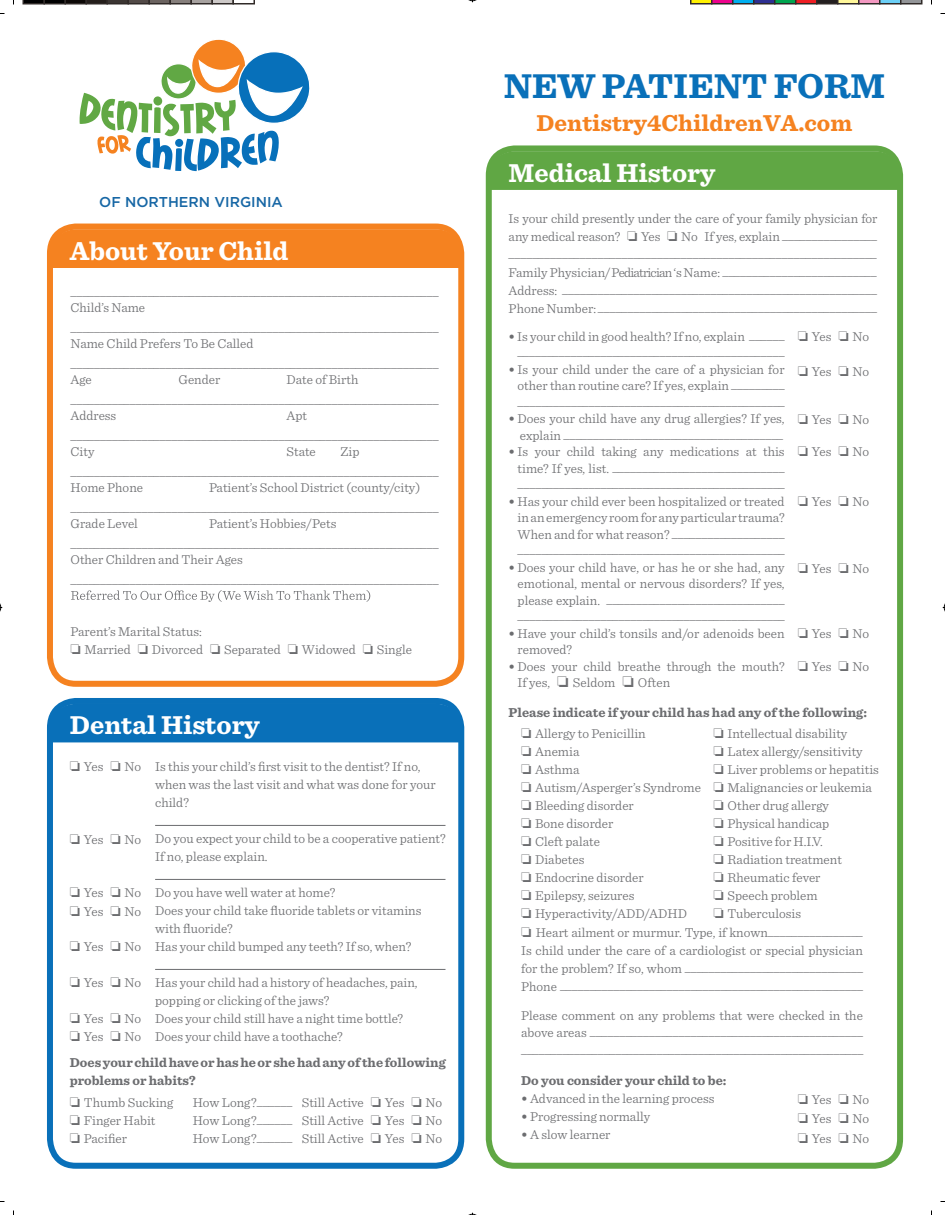
<style>
.page{position:relative;width:945px;height:1215px;background:#fff}
.page>*{position:absolute;margin:0;border:0;box-sizing:border-box;transform-origin:0 0}
.t1{font:700 36px "Sentinel";color:#0970b9}
.t2{font:700 27px "Sentinel";color:#fff}
.t3{font:700 24px "Sentinel";color:#f58220}
.t4{font:500 14.25px "Gotham";color:#1767a5}
.t5{font:300 13.5px/18px "Sentinel";color:#6c6d70}
.t6{font:700 13.5px/18px "Sentinel";color:#6c6d70}
.s1{font-weight:700}
</style>
<div class="page">
<div style="left:493px;top:152px;width:403px;height:38px;background:#60a744"></div>
<div style="left:51px;top:231px;width:409px;height:37px;background:#f58220"></div>
<div style="left:54px;top:705px;width:403px;height:37px;background:#0970b9"></div>
<hr style="left:155px;top:825px;width:291px;height:1px;background:#6c6d70">
<hr style="left:155px;top:879px;width:291px;height:1px;background:#6c6d70">
<hr style="left:155px;top:969px;width:291px;height:1px;background:#6c6d70">
<div style="left:47px;top:224px;width:417px;height:463px;border:6px solid #f58220;border-radius:26px"></div>
<div style="left:47px;top:698px;width:417px;height:471px;border:6px solid #0970b9;border-radius:26px"></div>
<div style="left:486px;top:145px;width:417px;height:1024px;border:6px solid #60a744;border-radius:26px"></div>
<svg style="left:71px;top:590px;width:299px;height:12px"></svg>
<svg style="left:468px;top:0;width:9px;height:2px"></svg>
<svg style="left:468px;top:1213px;width:9px;height:2px"></svg>
<svg style="left:0;top:603px;width:2px;height:9px"></svg>
<svg style="left:943px;top:603px;width:2px;height:9px"></svg>
<svg style="left:22px;top:0;width:233px;height:4px"></svg>
<svg style="left:690px;top:0;width:232px;height:4px"></svg>
<svg style="left:79px;top:39px;width:231px;height:133px"></svg>
<div style="left:153px;top:96px;width:9px;height:10px;background:#61a844;border-radius:50%"></div>
<p class="t4" style="left:99px;top:194px;width:185px">OF NORTHERN VIRGINIA</p>
<p class="t2" style="left:70px;top:229px;width:220px">About Your Child</p>
<p class="t5" style="left:71px;top:284px;width:370px;line-height:15px">______________________________________________________________<br>Child’s Name</p>
<p class="t5" style="left:71px;top:320px;width:370px;line-height:15px">______________________________________________________________<br>Name Child Prefers To Be Called</p>
<p class="t5" style="left:71px;top:356px;width:370px;line-height:15px">______________________________________________________________<br>Age</p>
<p class="t5" style="left:71px;top:368px;width:370px;line-height:21px;text-indent:216px">Date of Birth ______________________________________________________________</p>
<p class="t5" style="left:71px;top:405px;width:47px">Address</p>
<p class="t5" style="left:179px;top:369px;width:43px">Gender</p>
<p class="t5" style="left:71px;top:404px;width:370px;line-height:21px;text-indent:216px">Apt ______________________________________________________________</p>
<p class="t5" style="left:71px;top:441px;width:25px">City</p>
<p class="t5" style="left:287px;top:441px;width:31px">State</p>
<p class="t5" style="left:71px;top:440px;width:370px;line-height:21px;text-indent:270px">Zip ______________________________________________________________</p>
<p class="t5" style="left:71px;top:477px;width:74px">Home Phone</p>
<p class="t5" style="left:71px;top:476px;width:370px;line-height:21px;text-indent:139px">Patient’s School District (county/city) ______________________________________________________________</p>
<p class="t5" style="left:71px;top:513px;width:69px">Grade Level</p>
<p class="t5" style="left:71px;top:512px;width:370px;line-height:21px;text-indent:139px">Patient’s Hobbies/Pets ______________________________________________________________</p>
<p class="t5" style="left:71px;top:548px;width:370px;line-height:21px">Other Children and Their Ages ______________________________________________________________</p>
<p class="t5" style="left:70px;top:621px;width:343px">Parent’s Marital Status:<br>❏ Married ❏ Divorced ❏ Separated ❏ Widowed ❏ Single</p>
<p class="t2" style="left:70px;top:704px;width:192px">Dental History</p>
<p class="t5" style="left:70px;top:757px;width:73px">❏ Yes ❏ No</p>
<p class="t5" style="left:155px;top:757px;width:282px">Is this your child’s first visit to the dentist? If no, when was the last visit and what was done for your child?</p>
<p class="t5" style="left:155px;top:829px;width:292px">Do you expect your child to be a cooperative patient?<br>If no, please explain.</p>
<p class="t5" style="left:155px;top:883px;width:268px">Do you have well water at home?<br>Does your child take fluoride tablets or vitamins with fluoride?<br>Has your child bumped any teeth? If so, when?</p>
<p class="t5" style="left:155px;top:973px;width:264px">Has your child had a history of headaches, pain, popping or clicking of the jaws?<br>Does your child still have a night time bottle?<br>Does your child have a toothache?</p>
<p class="t5" style="left:70px;top:829px;width:73px">❏ Yes ❏ No</p>
<p class="t5" style="left:70px;top:881px;width:73px;line-height:19.4px">❏ Yes ❏ No ❏ Yes ❏ No</p>
<p class="t5" style="left:70px;top:936px;width:73px">❏ Yes ❏ No</p>
<p class="t5" style="left:70px;top:972px;width:73px">❏ Yes ❏ No</p>
<p class="t5" style="left:70px;top:1009px;width:73px">❏ Yes ❏ No ❏ Yes ❏ No</p>
<p class="t6" style="left:70px;top:1053px;width:378px">Doesyourchildhaveorhasheor shehadanyofthefollowing problems or habits?</p>
<p class="t5" style="left:70px;top:1093px;width:105px">❏ Thumb Sucking</p>
<p class="t5" style="left:193px;top:1093px;width:251px">How Long?______ Still Active ❏ Yes ❏ No</p>
<p class="t5" style="left:70px;top:1111px;width:87px">❏ Finger Habit</p>
<p class="t5" style="left:193px;top:1111px;width:251px">How Long?______ Still Active ❏ Yes ❏ No</p>
<p class="t5" style="left:70px;top:1129px;width:59px">❏ Pacifier</p>
<p class="t5" style="left:193px;top:1129px;width:251px">How Long?______ Still Active ❏ Yes ❏ No</p>
<p class="t1" style="left:504px;top:57px;width:383px">NEW PATIENT FORM</p>
<p class="t3" style="left:537px;top:104px;width:317px">Dentistry4ChildrenVA.com</p>
<p class="t2" style="left:509px;top:151px;width:208px">Medical History</p>
<p class="t5" style="left:509px;top:209px;width:370px;text-align:justify">Is your child presently under the care of your family physician for any medical reason? ❏ Yes ❏ No If yes, explain ________________ ______________________________________________________________ Family Physician/ Pediatrician ‘s Name: __________________________ Address: _____________________________________________________ PhoneNumber: _______________________________________________</p>
<p class="t5" style="left:509px;top:327px;width:278px;line-height:16.5px;text-align:right"><span class="s1">•</span> Is your child in good health? If no, explain ______ _____________________________________________</p>
<p class="t5" style="left:518px;top:360px;width:269px;line-height:16.5px;text-align:justify;text-indent:-9px"><span class="s1">•</span> Is your child under the care of a physician for other than routine care? If yes, explain _________ _____________________________________________</p>
<p class="t5" style="left:509px;top:409px;width:278px;line-height:16.5px;text-align:right"><span class="s1">•</span> Does your child have any drug allergies? If yes, explain _____________________________________</p>
<p class="t5" style="left:518px;top:442px;width:269px;line-height:16.5px;text-align:justify;text-indent:-9px"><span class="s1">•</span> Is your child taking any medications at this time? If yes, list. _____________________________ _____________________________________________</p>
<p class="t5" style="left:518px;top:492px;width:269px;line-height:16.5px;text-align:justify;text-indent:-9px"><span class="s1">•</span> Has your child ever been hospitalized or treated inanemergency roomforanyparticulartrauma?<br>When and for what reason? ___________________ _____________________________________________</p>
<p class="t5" style="left:518px;top:558px;width:269px;line-height:16.5px;text-align:justify;text-indent:-9px"><span class="s1">•</span> Does your child have, or has he or she had, any emotional, mental or nervous disorders? If yes, please explain. ______________________________ _____________________________________________</p>
<p class="t5" style="left:518px;top:624px;width:269px;line-height:16.5px;text-indent:-9px"><span class="s1">•</span> Have your child’s tonsils and/or adenoids been removed?</p>
<p class="t5" style="left:518px;top:657px;width:269px;line-height:16.5px;text-indent:-9px"><span class="s1">•</span> Does your child breathe through the mouth?<br>If yes, ❏ Seldom ❏ Often</p>
<p class="t5" style="left:798px;top:327px;width:73px">❏ Yes ❏ No</p>
<p class="t5" style="left:798px;top:361px;width:73px">❏ Yes ❏ No</p>
<p class="t5" style="left:798px;top:410px;width:73px">❏ Yes ❏ No</p>
<p class="t5" style="left:798px;top:441px;width:73px">❏ Yes ❏ No</p>
<p class="t5" style="left:798px;top:492px;width:73px">❏ Yes ❏ No</p>
<p class="t5" style="left:798px;top:558px;width:73px">❏ Yes ❏ No</p>
<p class="t5" style="left:798px;top:623px;width:73px">❏ Yes ❏ No</p>
<p class="t5" style="left:798px;top:657px;width:73px">❏ Yes ❏ No</p>
<p class="t6" style="left:509px;top:703px;width:360px">Please indicate if your child has had any of the following:</p>
<p class="t5" style="left:521px;top:724px;width:181px">❏ Allergy to Penicillin<br>❏ Anemia<br>❏ Asthma<br>❏ Autism/Asperger’s Syndrome ❏ Bleeding disorder<br>❏ Bone disorder<br>❏ Cleft palate<br>❏ Diabetes<br>❏ Endocrine disorder<br>❏ Epilepsy, seizures<br>❏ Hyperactivity/ADD/ADHD</p>
<p class="t5" style="left:714px;top:724px;width:167px">❏ Intellectual disability<br>❏ Latex allergy/sensitivity<br>❏ Liver problems or hepatitis ❏ Malignancies or leukemia ❏ Other drug allergy<br>❏ Physical handicap<br>❏ Positive for H.I.V.<br>❏ Radiation treatment<br>❏ Rheumatic fever<br>❏ Speech problem<br>❏ Tuberculosis</p>
<p class="t5" style="left:521px;top:923px;width:343px;text-align:justify">❏ Heart ailment or murmur. Type, if known________________ Is child under the care of a cardiologist or special physician for the problem? If so, whom ______________________________ Phone ___________________________________________________</p>
<p class="t5" style="left:521px;top:1005px;width:344px;text-align:justify">Please comment on any problems that were checked in the above areas ______________________________________________ __________________________________________________________</p>
<p class="t6" style="left:521px;top:1071px;width:207px">Do you consider your child to be:</p>
<p class="t5" style="left:521px;top:1088px;width:195px"><span class="s1">•</span> Advanced in the learning process</p>
<p class="t5" style="left:521px;top:1106px;width:131px"><span class="s1">•</span> Progressing normally</p>
<p class="t5" style="left:521px;top:1124px;width:91px"><span class="s1">•</span> A slow learner</p>
<p class="t5" style="left:798px;top:1088px;width:73px;line-height:19.5px;text-align:justify">❏ Yes ❏ No ❏ Yes ❏ No ❏ Yes ❏ No</p>
</div>
